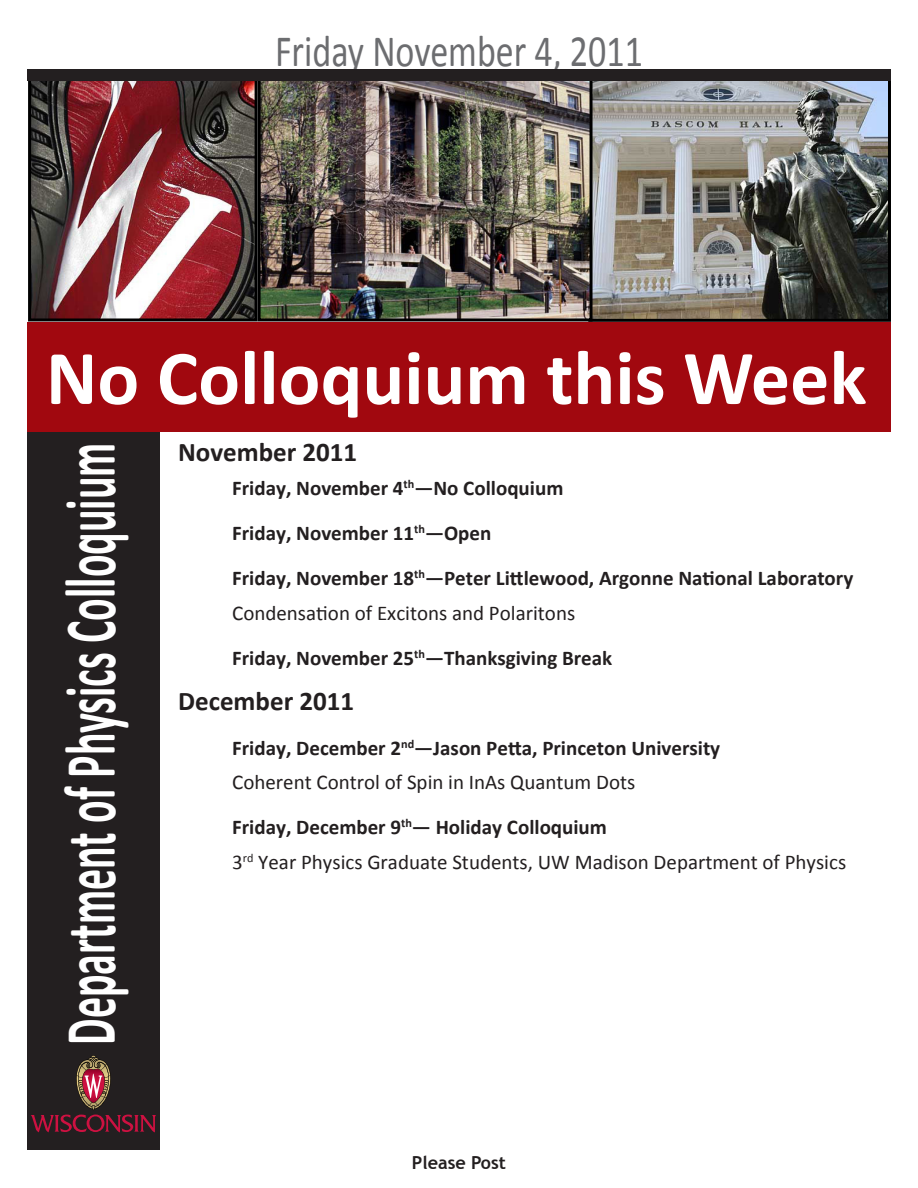
<style>
.page{position:relative;width:918px;height:1188px;background:#fff}
.page>*{position:absolute;margin:0;border:0;box-sizing:border-box;transform-origin:0 0}
.t1{font:700 78px "Calibri";color:#fff}
.t2{font:700 73.5px "Calibri";color:#fff;scale:.57 1}
.colloquium{font:45px "Calibri";color:#6c6d70;scale:.8 1}
.Text-bio{font:700 27px "Calibri";color:#231f20}
.Text-bio-2{font:700 21px "Calibri";color:#231f20}
.Text-bio-3{font:21px "Calibri";color:#231f20}
.t3{font:700 18px "Trebuchet MS";color:#231f20}
</style>
<div class="page">
<div style="left:27px;top:360px;width:133px;height:790px;background:#231f20"></div>
<div style="left:27px;top:322px;width:864px;height:110px;background:#a1080f"></div>
<svg style="left:31px;top:1055px;width:125px;height:78px"></svg>
<img style="left:593px;top:81px;width:294px;height:237px">
<div style="left:588px;top:75px;width:303px;height:247px;border:3px solid #000"></div>
<img style="left:262px;top:81px;width:327px;height:236px">
<div style="left:258px;top:70px;width:335px;height:251px;border:3px solid #000"></div>
<img style="left:32px;top:81px;width:222px;height:236px">
<div style="left:28px;top:77px;width:230px;height:244px;border:3px solid #000"></div>
<div style="left:27px;top:70px;width:864px;height:11px;background:#231f20"></div>
<p class="colloquium" style="left:275px;top:23px;width:461px">Friday November 4, 2011</p>
<p class="t1" style="left:46px;top:328px;width:822px">No Colloquium this Week</p>
<h2 class="t2" style="left:43px;top:1045px;width:1058px;rotate:-90deg">Department of Physics Colloquium</h2>
<p class="Text-bio" style="left:178px;top:435px;width:181px">November 2011</p>
<p class="Text-bio-2" style="left:232px;top:475px;width:333px">Friday, November 4<sup>th</sup>—No Colloquium</p>
<p class="Text-bio-2" style="left:232px;top:520px;width:261px">Friday, November 11<sup>th</sup>—Open</p>
<p class="Text-bio-2" style="left:232px;top:565px;width:623px">Friday, November 18<sup>th</sup>—Peter Littlewood, Argonne National Laboratory</p>
<p class="Text-bio-3" style="left:232px;top:600px;width:345px">Condensation of Excitons and Polaritons</p>
<p class="Text-bio-2" style="left:232px;top:644px;width:382px">Friday, November 25<sup>th</sup>—Thanksgiving Break</p>
<p class="Text-bio" style="left:178px;top:684px;width:177px">December 2011</p>
<p class="Text-bio-2" style="left:232px;top:734px;width:490px">Friday, December 2<sup>nd</sup>—Jason Petta, Princeton University</p>
<p class="Text-bio-3" style="left:232px;top:769px;width:405px">Coherent Control of Spin in InAs Quantum Dots</p>
<p class="Text-bio-2" style="left:232px;top:814px;width:376px">Friday, December 9<sup>th</sup>— Holiday Colloquium</p>
<p class="Text-bio-3" style="left:232px;top:849px;width:616px">3<sup>rd</sup> Year Physics Graduate Students, UW Madison Department of Physics</p>
<p class="t3" style="left:412px;top:1151px;width:96px">Please Post</p>
</div>
